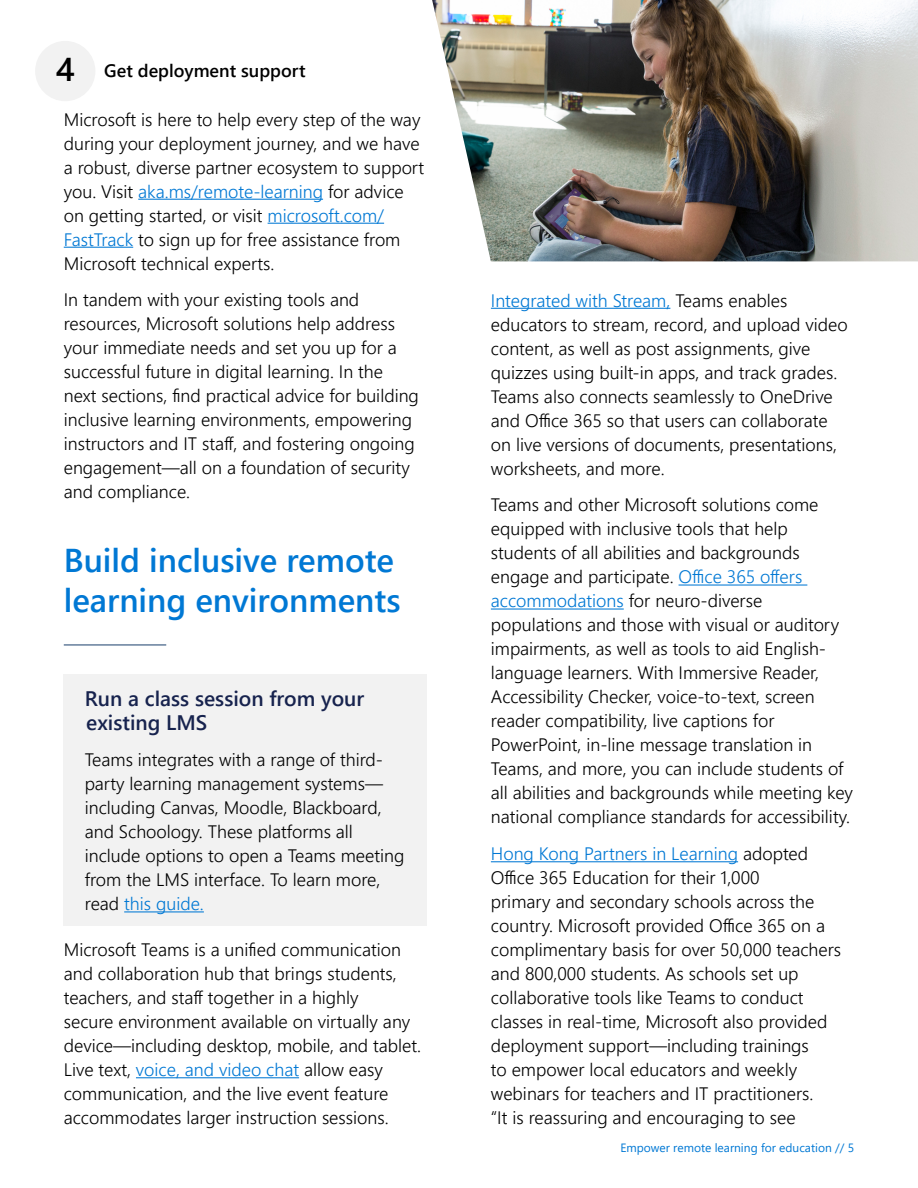
<style>
.page{position:relative;width:918px;height:1188px;background:#fff}
.page>*{position:absolute;margin:0;border:0;box-sizing:border-box;transform-origin:0 0}
.P_H1{font:600 33px/39.6px "Segoe UI";color:#0078d4}
.para{font:600 33px "Segoe UI";color:#000}
.Sub_head{font:600 21px/24px "Segoe UI";color:#17234e}
.para-2{font:300 18px/24px "Segoe UI";color:#000}
.para-3{font:600 18px "Segoe UI";color:#000}
.t1{font:12px "Segoe UI";color:#0078d4}
.s1{color:#0078d4}
</style>
<div class="page">
<div style="left:35px;top:41px;width:60px;height:60px;background:#f2f2f2;border-radius:50%"></div>
<hr style="left:138px;top:199px;width:185px;height:1px;background:#0078d4">
<hr style="left:268px;top:223px;width:116px;height:1px;background:#0078d4">
<hr style="left:64px;top:247px;width:69px;height:1px;background:#0078d4">
<hr style="left:491px;top:308px;width:179px;height:1px;background:#0078d4">
<hr style="left:679px;top:585px;width:128px;height:1px;background:#0078d4">
<hr style="left:491px;top:609px;width:133px;height:1px;background:#0078d4">
<hr style="left:491px;top:861px;width:247px;height:1px;background:#0078d4">
<img style="left:432px;top:0;width:486px;height:261px">
<hr style="left:64px;top:645px;width:102px;height:1px;background:#183e6b">
<div style="left:64px;top:674px;width:363px;height:252px;background:#f2f2f2"></div>
<hr style="left:124px;top:911px;width:80px;height:1px;background:#0078d4">
<hr style="left:136px;top:1077px;width:163px;height:1px;background:#0078d4">
<p class="para" style="left:56px;top:38px;width:21px">4</p>
<p class="para-3" style="left:104px;top:54px;width:203px">Get deployment support</p>
<p class="para-2" style="left:64px;top:105px;width:362px">Microsoft is here to help every step of the way during your deployment journey, and we have a robust, diverse partner ecosystem to support you. Visit <span class="s1">aka.ms/remote-learning</span> for advice on getting started, or visit <span class="s1">microsoft.com/ FastTrack</span> to sign up for free assistance from Microsoft technical experts.</p>
<p class="para-2" style="left:64px;top:286px;width:357px">In tandem with your existing tools and resources, Microsoft solutions help address your immediate needs and set you up for a successful future in digital learning. In the next sections, find practical advice for building inclusive learning environments, empowering instructors and IT staff, and fostering ongoing engagement—all on a foundation of security and compliance.</p>
<p class="P_H1" style="left:64px;top:538px;width:338px">Build inclusive remote learning environments</p>
<p class="Sub_head" style="left:85px;top:684px;width:281px">Run a class session from your existing LMS</p>
<p class="para-2" style="left:85px;top:746px;width:321px">Teams integrates with a range of third&shy;party learning management systems— including Canvas, Moodle, Blackboard, and Schoology. These platforms all include options to open a Teams meeting from the LMS interface. To learn more, read <span class="s1">this guide.</span></p>
<p class="para-2" style="left:64px;top:936px;width:359px">Microsoft Teams is a unified communication and collaboration hub that brings students, teachers, and staff together in a highly<br>secure environment available on virtually any device—including desktop, mobile, and tablet.<br>Live text, <span class="s1">voice, and video chat</span> allow easy communication, and the live event feature accommodates larger instruction sessions.</p>
<p class="para-2" style="left:491px;top:287px;width:358px"><span class="s1">Integrated with Stream,</span> Teams enables educators to stream, record, and upload video content, as well as post assignments, give quizzes using built-in apps, and track grades.<br>Teams also connects seamlessly to OneDrive and Office 365 so that users can collaborate on live versions of documents, presentations, worksheets, and more.</p>
<p class="para-2" style="left:491px;top:491px;width:364px">Teams and other Microsoft solutions come equipped with inclusive tools that help students of all abilities and backgrounds engage and participate. <span class="s1">Office 365 offers accommodations</span> for neuro-diverse populations and those with visual or auditory impairments, as well as tools to aid English&shy;language learners. With Immersive Reader, Accessibility Checker, voice-to-text, screen reader compatibility, live captions for PowerPoint, in-line message translation in Teams, and more, you can include students of all abilities and backgrounds while meeting key national compliance standards for accessibility.</p>
<p class="para-2" style="left:491px;top:840px;width:352px"><span class="s1">Hong Kong Partners in Learning</span> adopted Office 365 Education for their 1,000<br>primary and secondary schools across the country. Microsoft provided Office 365 on a complimentary basis for over 50,000 teachers and 800,000 students. As schools set up collaborative tools like Teams to conduct classes in real-time, Microsoft also provided deployment support—including trainings<br>to empower local educators and weekly webinars for teachers and IT practitioners.<br>“It is reassuring and encouraging to see</p>
<p class="t1" style="left:620px;top:1137px;width:235px">Empower remote learning for education // 5</p>
</div>
